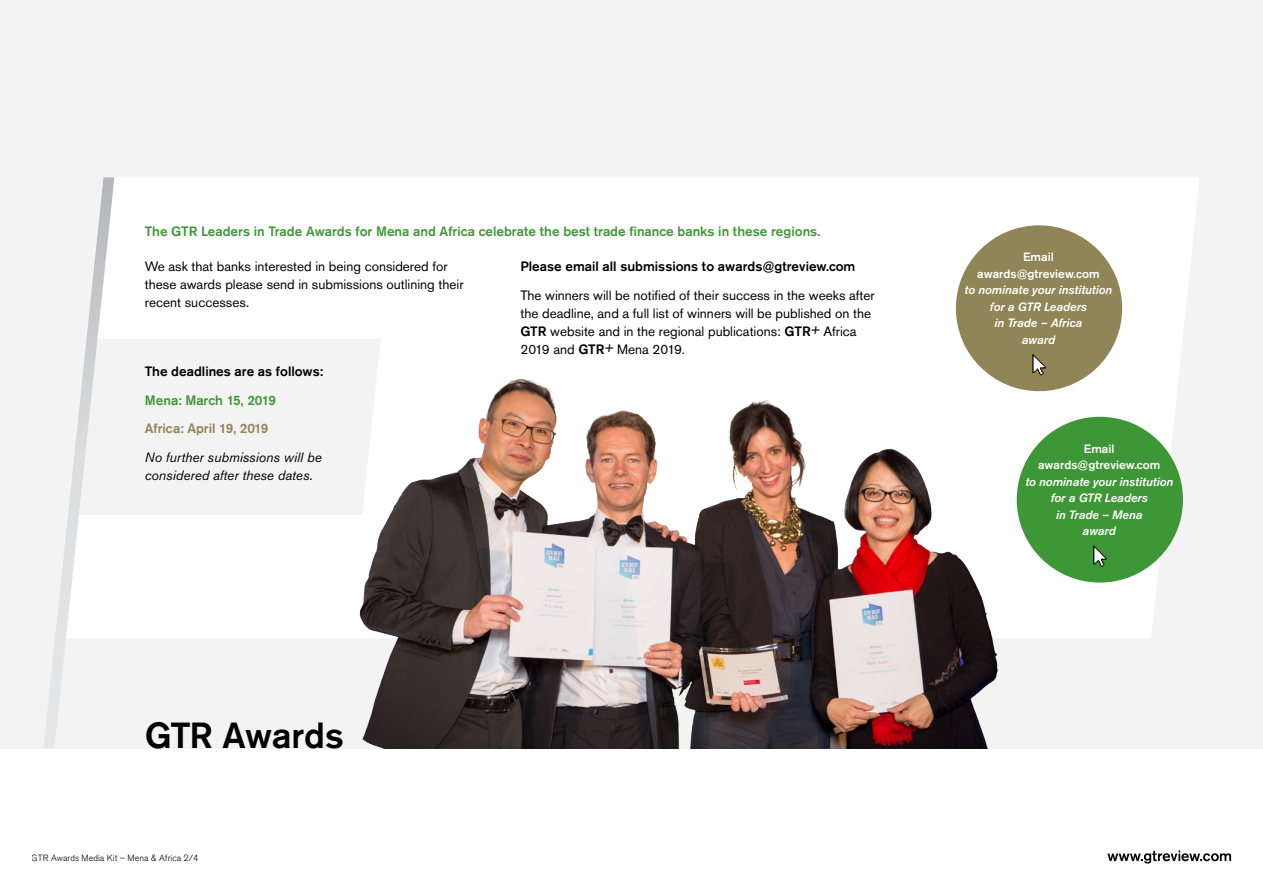
<style>
.page{position:relative;width:1263px;height:893px;background:#fff}
.page>*{position:absolute;margin:0;border:0;box-sizing:border-box;transform-origin:0 0}
.t1{font:500 36px "Akzidenz Grotesk BQ";letter-spacing:-.005em;color:#000}
.t2{font:13.5px/18px "Akzidenz Grotesk BQ";color:#000}
.t3{font:500 13.5px "Akzidenz Grotesk BQ";color:#3e9736}
.t4{font:500 13.5px "Akzidenz Grotesk BQ";color:#000}
.t5{font:italic 13.5px/18px "Akzidenz Grotesk BQ";color:#000}
.t6{font:500 13.5px "Akzidenz Grotesk BQ";color:#8f8556}
.t7{font:italic 500 12px/16.5px "Akzidenz Grotesk BQ";color:#fff;text-align:center}
.t8{font:500 12px/16.5px "Akzidenz Grotesk BQ";color:#fff;text-align:center}
.t9{font:300 9px "Akzidenz Grotesk BQ";color:#000}
.s1{font-weight:500}
</style>
<div class="page">
<div style="left:0;top:0;width:1263px;height:748px;background:#f3f3f4"></div>
<div style="left:114px;top:178px;width:1085px;height:460px;background:#fff"></div>
<svg style="left:114px;top:339px;width:267px;height:176px"></svg>
<svg style="left:44px;top:177px;width:70px;height:571px"></svg>
<img style="left:339px;top:364px;width:673px;height:384px">
<div style="left:1017px;top:417px;width:166px;height:166px;background:#3e9736;border-radius:50%"></div>
<svg style="left:1093px;top:545px;width:13px;height:22px"></svg>
<div style="left:956px;top:225px;width:166px;height:166px;background:#8f8556;border-radius:50%"></div>
<svg style="left:1032px;top:354px;width:14px;height:21px"></svg>
<svg style="left:1107px;top:851px;width:124px;height:12px"></svg>
<p class="t3" style="left:145px;top:223px;width:677px">The GTR Leaders in Trade Awards for Mena and Africa celebrate the best trade finance banks in these regions.</p>
<p class="t2" style="left:145px;top:257px;width:320px">We ask that banks interested in being considered for these awards please send in submissions outlining their recent successes.</p>
<p class="t4" style="left:520px;top:258px;width:336px">Please email all submissions to awards@gtreview.com</p>
<p class="t2" style="left:520px;top:286px;width:356px">The winners will be notified of their success in the weeks after the deadline, and a full list of winners will be published on the <span class="s1">GTR</span> website and in the regional publications: <span class="s1">GTR</span>+ Africa 2019 and <span class="s1">GTR</span>+ Mena 2019.</p>
<p class="t4" style="left:145px;top:363px;width:180px">The deadlines are as follows:</p>
<p class="t3" style="left:145px;top:392px;width:133px">Mena: March 15, 2019</p>
<p class="t6" style="left:145px;top:420px;width:125px">Africa: April 19, 2019</p>
<p class="t5" style="left:145px;top:448px;width:178px">No further submissions will be considered after these dates.</p>
<h1 class="t1" style="left:145px;top:714px;width:201px">GTR Awards</h1>
<p class="t9" style="left:32px;top:853px;width:168px">GTR Awards Media Kit – Mena &amp; Africa 2/4</p>
<p class="t8" style="left:977px;top:249px;width:124px">Email awards@gtreview.com</p>
<p class="t7" style="left:964px;top:282px;width:149px">to nominate your institution for a GTR Leaders<br>in Trade – Africa<br>award</p>
<p class="t8" style="left:1038px;top:440px;width:124px">Email awards@gtreview.com</p>
<p class="t7" style="left:1025px;top:474px;width:149px">to nominate your institution for a GTR Leaders<br>in Trade – Mena<br>award</p>
</div>
